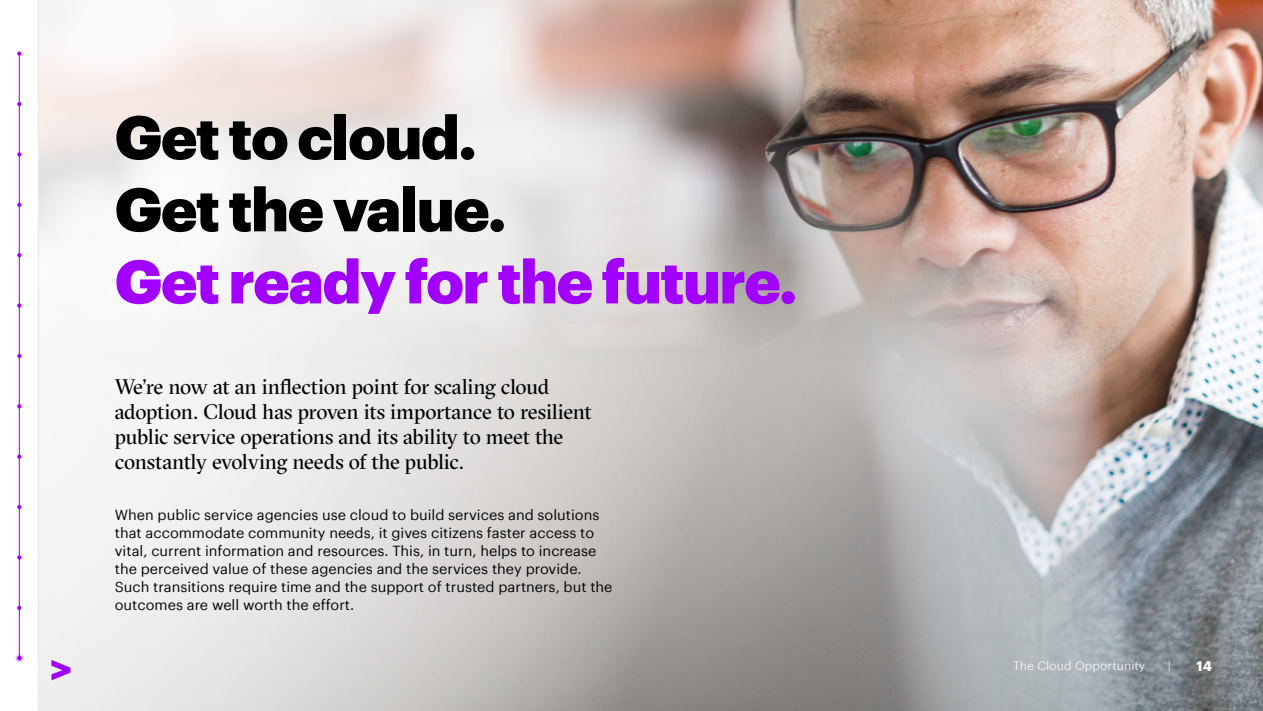
<style>
.page{position:relative;width:1263px;height:711px;background:#fff}
.page>*{position:absolute;margin:0;border:0;box-sizing:border-box;transform-origin:0 0}
.t1{font:900 60px/72px "Graphik";letter-spacing:-.02em;color:#000}
.t2{font:900 60px "Graphik";letter-spacing:-.02em;color:#a100ff}
.t3{font:21px/25.2px "GT Sectra Fine";letter-spacing:-.01em;color:#000}
.t4{font:14.25px/18px "Graphik";color:#000}
.t5{font:700 13.5px "Graphik";color:#fff}
.t6{font:12px "Graphik";color:#fff}
</style>
<div class="page">
<img style="left:38px;top:0;width:1225px;height:710px">
<svg style="left:51px;top:659px;width:20px;height:21px"></svg>
<svg style="left:15px;top:51px;width:9px;height:612px"></svg>
<hr style="left:19px;top:56px;width:1px;height:601px;background:#a100ff">
<h1 class="t1" style="left:115px;top:96px;width:393px">Get to cloud.<br>Get the value.</h1>
<h1 class="t2" style="left:115px;top:235px;width:684px">Get ready for the future.</h1>
<h2 class="t3" style="left:115px;top:373px;width:478px">We’re now at an inflection point for scaling cloud adoption. Cloud has proven its importance to resilient public service operations and its ability to meet the constantly evolving needs of the public.</h2>
<p class="t4" style="left:115px;top:504px;width:499px">When public service agencies use cloud to build services and solutions that accommodate community needs, it gives citizens faster access to vital, current information and resources. This, in turn, helps to increase the perceived value of these agencies and the services they provide.<br>Such transitions require time and the support of trusted partners, but the outcomes are well worth the effort.</p>
<p class="t6" style="left:1013px;top:656px;width:134px">The Cloud Opportunity</p>
<p class="t6" style="left:1168px;top:656px;width:5px">|</p>
<p class="t5" style="left:1196px;top:655px;width:17px">14</p>
</div>
